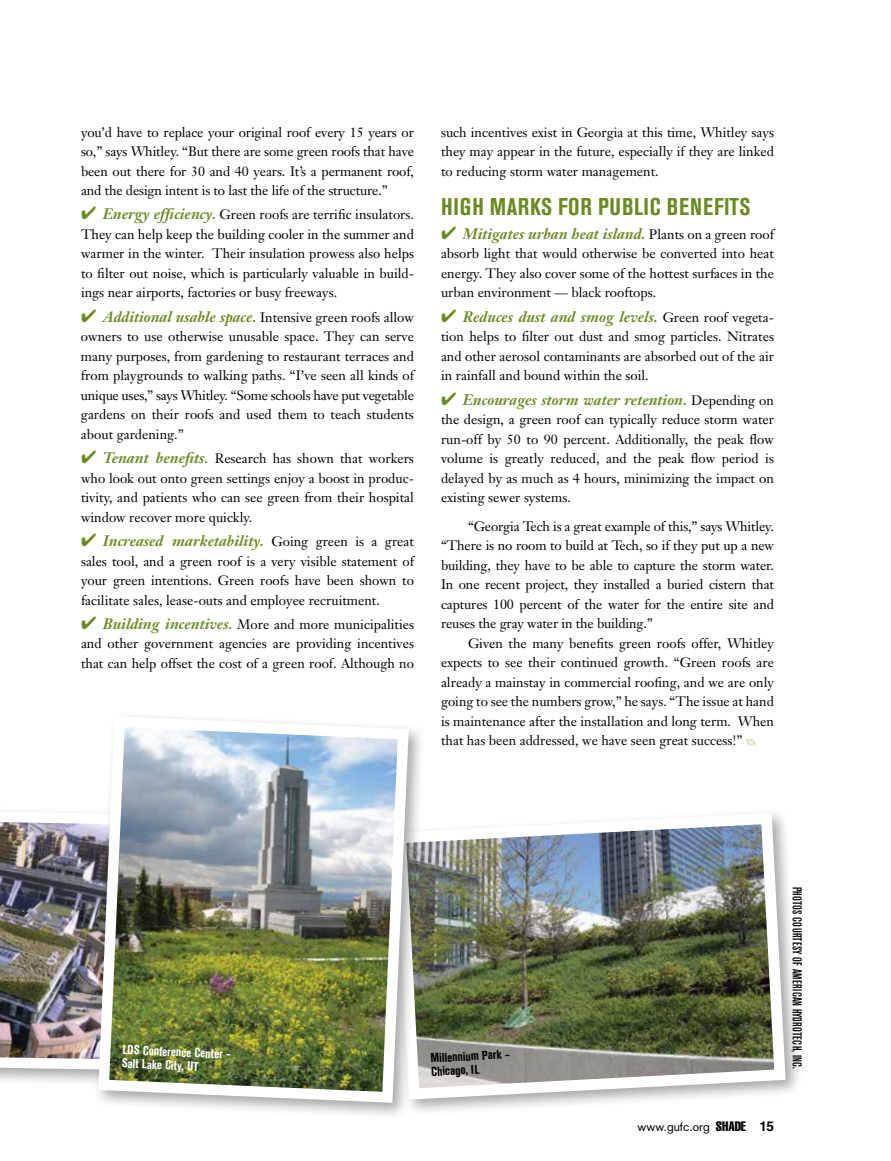
<style>
.page{position:relative;width:891px;height:1161px;background:#fff}
.page>*{position:absolute;margin:0;border:0;box-sizing:border-box;transform-origin:0 0}
.t1{font:700 condensed 24px "Akzidenz Grotesk BE";letter-spacing:.03em;color:#6a8a22}
.t2{font:italic 700 15px "Janson Text";color:#6a8a22}
.t3{font:13.5px/19.5px "Janson Text";color:#000;text-align:justify}
.t4{font:500 condensed 12.75px "Akzidenz Grotesk BE";letter-spacing:.04em;color:#000}
.t5{font:700 condensed 12.75px/13.6px "Akzidenz Grotesk BE";color:#fff}
.t6{font:700 condensed 12.75px/13.5px "Akzidenz Grotesk BE";color:#000}
.t7{font:12px "Akzidenz Grotesk";color:#000}
.s1{color:#6a8a22}
.s2{font-weight:700;font-style:italic;font-size:15px;color:#6a8a22}
.s3{font-weight:400;font-style:normal;font-size:13.5px;color:#000}
.s4{font-family:"Arboris Folium";color:#6a8a22}
.s5{font-family:"Helvetica LT Std Comp";font-size:13.5px}
.s6{font-family:"Helvetica LT Std";font-weight:700;font-size:13.5px}
</style>
<div class="page">
<div style="left:390px;top:808px;width:413px;height:309px;background:#000;opacity:.35"></div>
<img style="left:426px;top:808px;width:365px;height:297px">
<div style="left:0;top:802px;width:150px;height:285px;background:#000;opacity:.35"></div>
<img style="left:0;top:802px;width:93px;height:273px">
<div style="left:93px;top:711px;width:333px;height:409px;background:#000;opacity:.35"></div>
<img style="left:93px;top:711px;width:321px;height:397px">
<p class="t3" style="left:81px;top:122px;width:335px">you’d have to replace your original roof every 15 years or so,” says Whitley. “But there are some green roofs that have been out there for 30 and 40 years. It’s a permanent roof, and the design intent is to last the life of the structure.”</p>
<p class="t3" style="left:81px;top:205px;width:335px"><span class="s1">✔</span> <span class="s2">Energy efficiency.</span> Green roofs are terrific insulators.<br>They can help keep the building cooler in the summer and warmer in the winter. Their insulation prowess also helps to filter out noise, which is particularly valuable in build&shy;ings near airports, factories or busy freeways.</p>
<p class="t3" style="left:81px;top:307px;width:335px"><span class="s1">✔</span> <span class="s2">Additional usable space.</span> Intensive green roofs allow owners to use otherwise unusable space. They can serve many purposes, from gardening to restaurant terraces and from playgrounds to walking paths. “I’ve seen all kinds of unique uses,” says Whitley. “Some schools have put vegetable gardens on their roofs and used them to teach students about gardening.”</p>
<p class="t3" style="left:81px;top:449px;width:335px"><span class="s1">✔</span> <span class="s2">Tenant benefits.</span> Research has shown that workers who look out onto green settings enjoy a boost in produc&shy;tivity, and patients who can see green from their hospital window recover more quickly.</p>
<p class="t2" style="left:81px;top:531px;width:334px">✔ Increased marketability. <span class="s3">Going green is a great</span></p>
<p class="t3" style="left:81px;top:551px;width:335px">sales tool, and a green roof is a very visible statement of your green intentions. Green roofs have been shown to facilitate sales, lease-outs and employee recruitment.</p>
<p class="t3" style="left:81px;top:614px;width:335px"><span class="s1">✔</span> <span class="s2">Building incentives.</span> More and more municipalities and other government agencies are providing incentives that can help offset the cost of a green roof. Although no</p>
<p class="t3" style="left:441px;top:122px;width:335px">such incentives exist in Georgia at this time, Whitley says they may appear in the future, especially if they are linked to reducing storm water management.</p>
<h1 class="t1" style="left:441px;top:193px;width:311px">HIGH MARKS FOR PUBLIC BENEFITS</h1>
<p class="t2" style="left:441px;top:224px;width:335px">✔ Mitigates urban heat island. <span class="s3">Plants on a green roof</span></p>
<p class="t3" style="left:441px;top:244px;width:334px">absorb light that would otherwise be converted into heat energy. They also cover some of the hottest surfaces in the urban environment — black rooftops.</p>
<p class="t2" style="left:441px;top:307px;width:335px">✔ Reduces dust and smog levels. <span class="s3">Green roof vegeta-</span></p>
<p class="t3" style="left:441px;top:327px;width:335px">tion helps to filter out dust and smog particles. Nitrates and other aerosol contaminants are absorbed out of the air in rainfall and bound within the soil.</p>
<p class="t2" style="left:441px;top:390px;width:335px">✔ Encourages storm water retention. <span class="s3">Depending on</span></p>
<p class="t3" style="left:441px;top:410px;width:335px">the design, a green roof can typically reduce storm water run-off by 50 to 90 percent. Additionally, the peak flow volume is greatly reduced, and the peak flow period is delayed by as much as 4 hours, minimizing the impact on existing sewer systems.</p>
<p class="t3" style="left:441px;top:516px;width:335px;text-indent:27px">“Georgia Tech is a great example of this,” says Whitley. “There is no room to build at Tech, so if they put up a new building, they have to be able to capture the storm water.<br>In one recent project, they installed a buried cistern that captures 100 percent of the water for the entire site and reuses the gray water in the building.”</p>
<p class="t3" style="left:441px;top:633px;width:335px;text-indent:27px">Given the many benefits green roofs offer, Whitley expects to see their continued growth. “Green roofs are already a mainstay in commercial roofing, and we are only going to see the numbers grow,” he says. “The issue at hand is maintenance after the installation and long term. When that has been addressed, we have seen great success!” <span class="s4">m</span></p>
<p class="t5" style="left:123px;top:1042px;width:110px;rotate:3deg">LDS Conference Center –<br>Salt Lake City, UT</p>
<p class="t6" style="left:430px;top:1051px;width:81px;rotate:-3deg">Millennium Park –<br>Chicago, IL</p>
<p class="t4" style="left:804px;top:886px;width:184px;rotate:90deg">PhotoS courtesy of American Hydrotech, Inc.</p>
<p class="t7" style="left:638px;top:1120px;width:138px">www.gufc.org <span class="s5">SHADE</span> <span class="s6">15</span></p>
</div>
